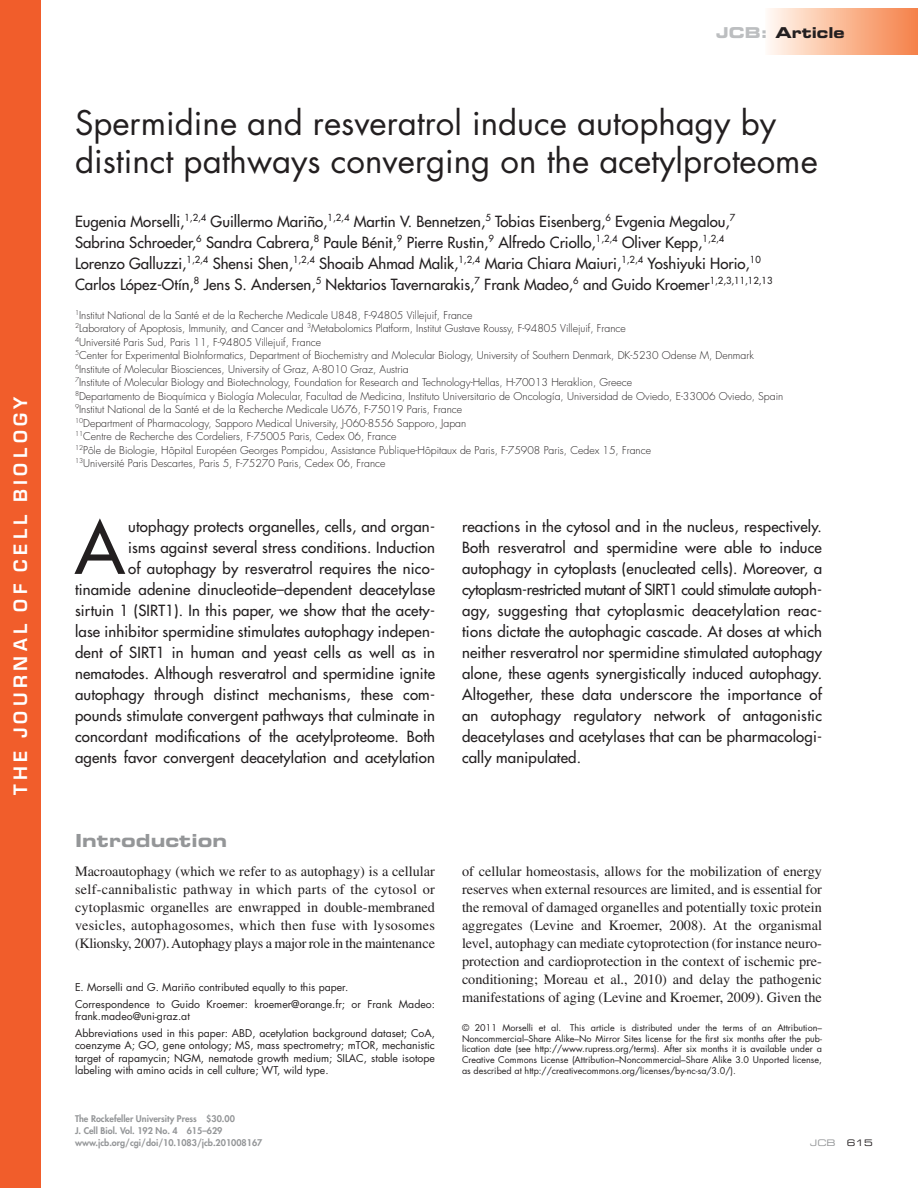
<style>
.page{position:relative;width:918px;height:1188px;background:#fff}
.page>*{position:absolute;margin:0;border:0;box-sizing:border-box;transform-origin:0 0}
.t1{font:500 70.65px "Futura Std";color:#231f20}
.t2{font:33px/38.2px "Futura Std";color:#231f20}
.t3{font:600 18px "Eurostile";letter-spacing:.25em;color:#fff}
.t4{font:18px "Eurostile LT Std Bold Ex 2";letter-spacing:.005em;color:#949698}
.t5{font:500 15px/21px "Futura Std";letter-spacing:.01em;color:#231f20;text-align:right}
.t6{font:15px "Eurostile LT Std Bold Ex 2";color:#231f20}
.t7{font:14.25px/18px "Times LT Std";color:#231f20;text-align:justify}
.t8{font:300 10.5px/13.5px "Futura Std";color:#231f20}
.t9{font:10.5px/16.8px "Futura Std";color:#231f20}
.t10{font:9px/10.8px "Futura Std";color:#231f20;text-align:justify}
.t11{font:800 9px/12px "Futura Std";color:#949698}
.t12{font:9px "Eurostile LT Std Ex 2";color:#949698}
.t13{font:9px "Eurostile LT Std Ex 2";color:#231f20}
.s1{color:#bcbec0}
</style>
<div class="page">
<div style="left:763px;top:8px;width:155px;height:47px;background:linear-gradient(to right,#fffbf4,#f57f45)"></div>
<div style="left:0;top:0;width:40px;height:1188px;background:#f15d2b"></div>
<p class="t3" style="left:13px;top:795px;width:400px;rotate:-90deg">THE JOURNAL OF CELL BIOLOGY</p>
<p class="t6" style="left:716px;top:22px;width:130px"><span class="s1">JCB:</span> Article</p>
<h2 class="t2" style="left:75px;top:104px;width:744px">Spermidine and resveratrol induce autophagy by distinct pathways converging on the acetylproteome</h2>
<p class="t5" style="left:75px;top:212px;width:699px;text-align:left">Eugenia Morselli,<sup>1,2,4</sup> Guillermo Mariño,<sup>1,2,4</sup> Martin V. Bennetzen,<sup>5</sup> Tobias Eisenberg,<sup>6</sup> Evgenia Megalou,<sup>7<br></sup>Sabrina Schroeder,<sup>6</sup> Sandra Cabrera,<sup>8</sup> Paule Bénit,<sup>9</sup> Pierre Rustin,<sup>9</sup> Alfredo Criollo,<sup>1,2,4</sup> Oliver Kepp,<sup>1,2,4<br></sup>Lorenzo Galluzzi,<sup>1,2,4</sup> Shensi Shen,<sup>1,2,4</sup> Shoaib Ahmad Malik,<sup>1,2,4</sup> Maria Chiara Maiuri,<sup>1,2,4</sup> Yoshiyuki Horio,<sup>10<br></sup>Carlos López-Otín,<sup>8</sup> Jens S. Andersen,<sup>5</sup> Nektarios Tavernarakis,<sup>7</sup> Frank Madeo,<sup>6</sup> and Guido Kroemer<sup>1,2,3,11,12,13</sup></p>
<p class="t8" style="left:75px;top:309px;width:710px"><sup>1</sup>Institut National de la Santé et de la Recherche Medicale U848, F-94805 Villejuif, France<br><sup>2</sup>Laboratory of Apoptosis, Immunity, and Cancer and <sup>3</sup>Metabolomics Platform, Institut Gustave Roussy, F-94805 Villejuif, France<br><sup>4</sup>Université Paris Sud, Paris 11, F-94805 Villejuif, France<br><sup>5</sup>Center for Experimental BioInformatics, Department of Biochemistry and Molecular Biology, University of Southern Denmark, DK-5230 Odense M, Denmark <sup>6</sup>Institute of Molecular Biosciences, University of Graz, A-8010 Graz, Austria<br><sup>7</sup>Institute of Molecular Biology and Biotechnology, Foundation for Research and Technology-Hellas, H-70013 Heraklion, Greece<br><sup>8</sup>Departamento de Bioquímica y Biología Molecular, Facultad de Medicina, Instituto Universitario de Oncología, Universidad de Oviedo, E-33006 Oviedo, Spain <sup>9</sup>Institut National de la Santé et de la Recherche Medicale U676, F-75019 Paris, France<br><sup>10</sup>Department of Pharmacology, Sapporo Medical University, J-060-8556 Sapporo, Japan<br><sup>11</sup>Centre de Recherche des Cordeliers, F-75005 Paris, Cedex 06, France<br><sup>12</sup>Pôle de Biologie, Hôpital Européen Georges Pompidou, Assistance Publique-Hôpitaux de Paris, F-75908 Paris, Cedex 15, France<br><sup>13</sup>Université Paris Descartes, Paris 5, F-75270 Paris, Cedex 06, France</p>
<h1 class="t1" style="left:75px;top:504px;width:51px">A</h1>
<p class="t5" style="left:75px;top:516px;width:362px">utophagy protects organelles, cells, and organ-<br>isms against several stress conditions. Induction<br>of autophagy by resveratrol requires the nico&shy;tinamide adenine dinucleotide–dependent deacetylase sirtuin 1 (SIRT1). In this paper, we show that the acety&shy;lase inhibitor spermidine stimulates autophagy indepen&shy;dent of SIRT1 in human and yeast cells as well as in nematodes. Although resveratrol and spermidine ignite autophagy through distinct mechanisms, these com&shy;pounds stimulate convergent pathways that culminate in concordant modifications of the acetylproteome. Both agents favor convergent deacetylation and acetylation</p>
<p class="t5" style="left:462px;top:516px;width:362px;text-align:justify">reactions in the cytosol and in the nucleus, respectively.<br>Both resveratrol and spermidine were able to induce autophagy in cytoplasts (enucleated cells). Moreover, a cytoplasm-restricted mutant of SIRT1 could stimulate auto-ph&shy;agy, suggesting that cytoplasmic deacetylation reac&shy;tions dictate the autophagic cascade. At doses at which neither resveratrol nor spermidine stimulated autophagy alone, these agents synergistically induced autophagy.<br>Altogether, these data underscore the importance of an autophagy regulatory network of antagonistic deacetylases and acetylases that can be pharmacologi&shy;cally manipulated.</p>
<p class="t4" style="left:75px;top:828px;width:154px">Introduction</p>
<p class="t7" style="left:75px;top:862px;width:362px">Macroautophagy (which we refer to as autophagy) is a cellular self-cannibalistic pathway in which parts of the cytosol or cytoplasmic organelles are enwrapped in double-membraned vesicles, autophagosomes, which then fuse with lysosomes (Klionsky, 2007). Autophagy plays a major role in the maintenance</p>
<p class="t7" style="left:462px;top:862px;width:362px">of cellular homeostasis, allows for the mobilization of energy reserves when external resources are limited, and is essential for the removal of damaged organelles and potentially toxic protein aggregates (Levine and Kroemer, 2008). At the organismal level, autophagy can mediate cytoprotection (for instance neuro&shy;protection and cardioprotection in the context of ischemic pre&shy;conditioning; Moreau et al., 2010) and delay the pathogenic manifestations of aging (Levine and Kroemer, 2009). Given the</p>
<p class="t9" style="left:75px;top:979px;width:362px">E. Morselli and G. Mariño contributed equally to this paper.<br>Correspondence to Guido Kroemer: kroemer@orange.fr; or Frank Madeo:</p>
<p class="t9" style="left:75px;top:1008px;width:362px">frank.madeo@uni-graz.at<br>Abbreviations used in this paper: ABD, acetylation background dataset; CoA,</p>
<p class="t9" style="left:75px;top:1039px;width:361px;line-height:12.3px;text-align:justify">coenzyme A; GO, gene ontology; MS, mass spectrometry; mTOR, mechanistic target of rapamycin; NGM, nematode growth medium; SILAC, stable isotope labeling with amino acids in cell culture; WT, wild type.</p>
<p class="t10" style="left:462px;top:1022px;width:362px">© 2011 Morselli et al. This article is distributed under the terms of an Attribution– Noncommercial–Share Alike–No Mirror Sites license for the first six months after the pub&shy;lication date (see http://www.rupress.org/terms). After six months it is available under a Creative Commons License (Attribution–Noncommercial–Share Alike 3.0 Unported license, as described at http://creativecommons.org/licenses/by-nc-sa/3.0/).</p>
<p class="t11" style="left:75px;top:1112px;width:189px">The Rockefeller University Press $30.00<br>J. Cell Biol. Vol. 192 No. 4 615–629 www.jcb.org/cgi/doi/10.1083/jcb.201008167</p>
<p class="t12" style="left:810px;top:1136px;width:27px">JCB</p>
<p class="t13" style="left:847px;top:1136px;width:28px">615</p>
</div>
